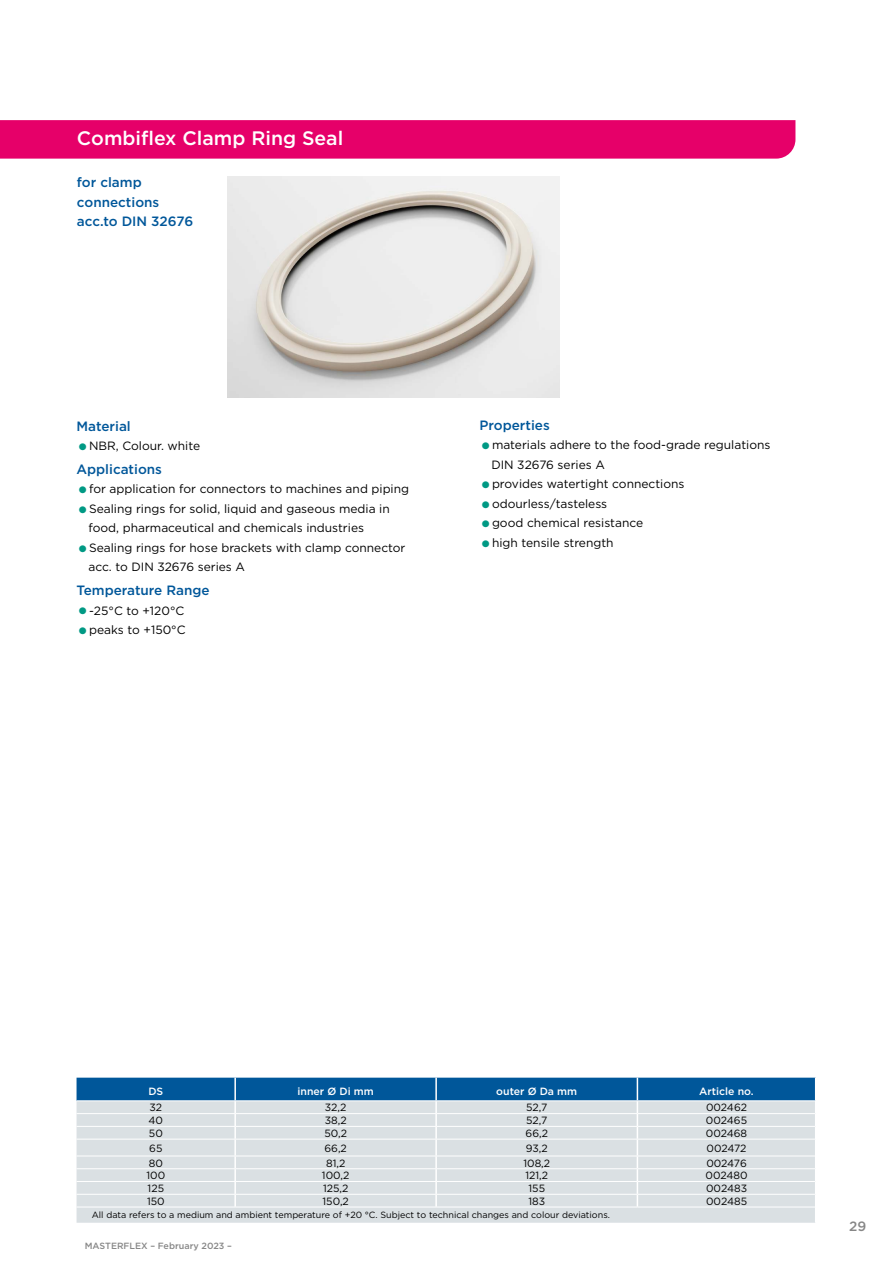
<style>
.page{position:relative;width:893px;height:1263px;background:#fff}
.page>*{position:absolute;margin:0;border:0;box-sizing:border-box;transform-origin:0 0}
.t1{font:500 19.5px "Gotham";color:#fff}
.t2{font:500 13.5px/19.5px "Gotham";color:#00579a}
.t3{font:500 13.5px "Gotham";color:#878787}
.t4{font:12px/19.5px "Gotham";color:#000}
.t5{font:10.5px "Gotham";color:#000}
.t6{font:500 10.5px "Gotham";color:#fff}
.t7{font:9px "Gotham";color:#000}
.t8{font:500 9px "Gotham";color:#878787}
.s1{font-size:26.25px;color:#009984}
</style>
<div class="page">
<div style="left:0;top:120px;width:795px;height:39px;background:#e60069"></div>
<img style="left:228px;top:176px;width:332px;height:222px">
<svg style="left:77px;top:1078px;width:739px;height:145px;background:#b7cad8"></svg>
<hr style="left:77px;top:1100px;width:158px;height:1px;background:#fff">
<hr style="left:235px;top:1100px;width:201px;height:1px;background:#fff">
<hr style="left:436px;top:1100px;width:201px;height:1px;background:#fff">
<hr style="left:637px;top:1100px;width:178px;height:1px;background:#fff">
<hr style="left:77px;top:1113px;width:158px;height:1px;background:#fff">
<hr style="left:235px;top:1113px;width:201px;height:1px;background:#fff">
<hr style="left:436px;top:1113px;width:201px;height:1px;background:#fff">
<hr style="left:637px;top:1113px;width:178px;height:1px;background:#fff">
<hr style="left:77px;top:1126px;width:158px;height:1px;background:#fff">
<hr style="left:235px;top:1126px;width:201px;height:1px;background:#fff">
<hr style="left:436px;top:1126px;width:201px;height:1px;background:#fff">
<hr style="left:637px;top:1126px;width:178px;height:1px;background:#fff">
<hr style="left:77px;top:1139px;width:158px;height:1px;background:#fff">
<hr style="left:235px;top:1139px;width:201px;height:1px;background:#fff">
<hr style="left:436px;top:1139px;width:201px;height:1px;background:#fff">
<hr style="left:637px;top:1139px;width:178px;height:1px;background:#fff">
<hr style="left:77px;top:1155px;width:158px;height:1px;background:#fff">
<hr style="left:235px;top:1155px;width:201px;height:1px;background:#fff">
<hr style="left:436px;top:1155px;width:201px;height:1px;background:#fff">
<hr style="left:637px;top:1155px;width:178px;height:1px;background:#fff">
<hr style="left:77px;top:1168px;width:158px;height:1px;background:#fff">
<hr style="left:235px;top:1168px;width:201px;height:1px;background:#fff">
<hr style="left:436px;top:1168px;width:201px;height:1px;background:#fff">
<hr style="left:637px;top:1168px;width:178px;height:1px;background:#fff">
<hr style="left:77px;top:1181px;width:158px;height:1px;background:#fff">
<hr style="left:235px;top:1181px;width:201px;height:1px;background:#fff">
<hr style="left:436px;top:1181px;width:201px;height:1px;background:#fff">
<hr style="left:637px;top:1181px;width:178px;height:1px;background:#fff">
<hr style="left:77px;top:1194px;width:158px;height:1px;background:#fff">
<hr style="left:235px;top:1194px;width:201px;height:1px;background:#fff">
<hr style="left:436px;top:1194px;width:201px;height:1px;background:#fff">
<hr style="left:637px;top:1194px;width:178px;height:1px;background:#fff">
<hr style="left:77px;top:1207px;width:158px;height:1px;background:#fff">
<hr style="left:235px;top:1207px;width:201px;height:1px;background:#fff">
<hr style="left:436px;top:1207px;width:201px;height:1px;background:#fff">
<hr style="left:637px;top:1207px;width:178px;height:1px;background:#fff">
<h1 class="t1" style="left:77px;top:126px;width:268px">Combiflex Clamp Ring Seal</h1>
<p class="t2" style="left:77px;top:173px;width:118px">for clamp connections acc.to DIN 32676</p>
<p class="t2" style="left:77px;top:416px;width:56px">Material</p>
<p class="t4" style="left:77px;top:436px;width:125px"><span class="s1">•</span>NBR, Colour. white</p>
<p class="t2" style="left:77px;top:459px;width:87px">Applications</p>
<p class="t4" style="left:77px;top:479px;width:334px"><span class="s1">•</span>for application for connectors to machines and piping</p>
<p class="t4" style="left:88px;top:498px;width:303px;text-indent:-12px"><span class="s1">•</span>Sealing rings for solid, liquid and gaseous media in food, pharmaceutical and chemicals industries</p>
<p class="t4" style="left:88px;top:537px;width:318px;text-indent:-12px"><span class="s1">•</span>Sealing rings for hose brackets with clamp connector acc. to DIN 32676 series A</p>
<p class="t2" style="left:77px;top:580px;width:135px">Temperature Range</p>
<p class="t4" style="left:77px;top:600px;width:109px"><span class="s1">•</span>-25°C to +120°C</p>
<p class="t4" style="left:77px;top:620px;width:111px"><span class="s1">•</span>peaks to +150°C</p>
<p class="t2" style="left:479px;top:415px;width:72px">Properties</p>
<p class="t4" style="left:491px;top:435px;width:281px;text-indent:-12px"><span class="s1">•</span>materials adhere to the food-grade regulations<br>DIN 32676 series A</p>
<p class="t4" style="left:479px;top:474px;width:207px"><span class="s1">•</span>provides watertight connections</p>
<p class="t4" style="left:479px;top:493px;width:129px"><span class="s1">•</span>odourless/tasteless</p>
<p class="t4" style="left:479px;top:513px;width:165px"><span class="s1">•</span>good chemical resistance</p>
<p class="t4" style="left:479px;top:532px;width:136px"><span class="s1">•</span>high tensile strength</p>
<p class="t6" style="left:148px;top:1084px;width:16px">DS</p>
<p class="t6" style="left:298px;top:1084px;width:78px">inner Ø Di mm</p>
<p class="t6" style="left:496px;top:1084px;width:82px">outer Ø Da mm</p>
<p class="t6" style="left:699px;top:1084px;width:56px">Article no.</p>
<p class="t5" style="left:149px;top:1101px;width:14px">32</p>
<p class="t5" style="left:325px;top:1101px;width:23px">32,2</p>
<p class="t5" style="left:526px;top:1101px;width:23px">52,7</p>
<p class="t5" style="left:706px;top:1101px;width:43px">002462</p>
<p class="t5" style="left:149px;top:1114px;width:16px">40</p>
<p class="t5" style="left:325px;top:1114px;width:23px">38,2</p>
<p class="t5" style="left:526px;top:1114px;width:23px">52,7</p>
<p class="t5" style="left:706px;top:1114px;width:43px">002465</p>
<p class="t5" style="left:149px;top:1126px;width:15px">50</p>
<p class="t5" style="left:324px;top:1126px;width:24px">50,2</p>
<p class="t5" style="left:526px;top:1126px;width:24px">66,2</p>
<p class="t5" style="left:706px;top:1126px;width:43px">002468</p>
<p class="t5" style="left:149px;top:1141px;width:15px">65</p>
<p class="t5" style="left:324px;top:1141px;width:24px">66,2</p>
<p class="t5" style="left:526px;top:1141px;width:23px">93,2</p>
<p class="t5" style="left:707px;top:1141px;width:41px">002472</p>
<p class="t5" style="left:149px;top:1156px;width:16px">80</p>
<p class="t5" style="left:326px;top:1156px;width:21px">81,2</p>
<p class="t5" style="left:523px;top:1156px;width:28px">108,2</p>
<p class="t5" style="left:706px;top:1156px;width:42px">002476</p>
<p class="t5" style="left:146px;top:1169px;width:20px">100</p>
<p class="t5" style="left:322px;top:1169px;width:29px">100,2</p>
<p class="t5" style="left:525px;top:1169px;width:24px">121,2</p>
<p class="t5" style="left:705px;top:1169px;width:44px">002480</p>
<p class="t5" style="left:148px;top:1182px;width:18px">125</p>
<p class="t5" style="left:323px;top:1182px;width:27px">125,2</p>
<p class="t5" style="left:528px;top:1182px;width:18px">155</p>
<p class="t5" style="left:706px;top:1182px;width:43px">002483</p>
<p class="t5" style="left:147px;top:1194px;width:19px">150</p>
<p class="t5" style="left:323px;top:1194px;width:28px">150,2</p>
<p class="t5" style="left:528px;top:1194px;width:18px">183</p>
<p class="t5" style="left:706px;top:1194px;width:43px">002485</p>
<p class="t7" style="left:92px;top:1209px;width:520px">All data refers to a medium and ambient temperature of +20 °C. Subject to technical changes and colour deviations.</p>
<p class="t8" style="left:85px;top:1240px;width:149px">MASTERFLEX – February 2023 –</p>
<p class="t3" style="left:849px;top:1218px;width:19px">29</p>
</div>
